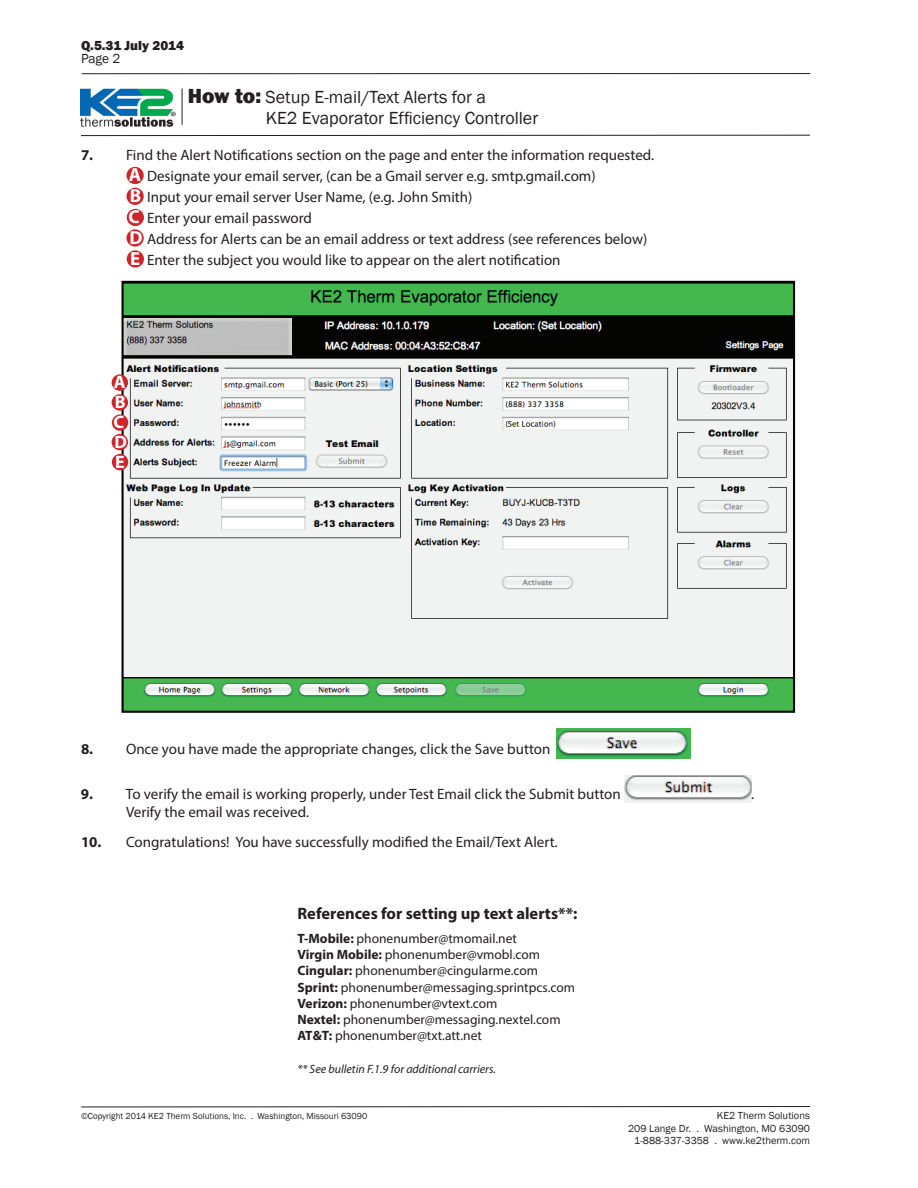
<style>
.page{position:relative;width:918px;height:1188px;background:#fff}
.page>*{position:absolute;margin:0;border:0;box-sizing:border-box;transform-origin:0 0}
.t1{font:700 18.9px "Myriad Pro";color:#fff}
.t2{font:18px/21px "Franklin Gothic";color:#231f20}
.t3{font:700 18px "Myriad Pro";color:#fff}
.t4{font:700 16.5px "Myriad Pro";color:#231f20}
.t5{font:15px/21px "Myriad Pro";color:#231f20}
.t6{font:13.5px/16.2px "Myriad Pro";color:#231f20}
.t7{font:800 13.5px "Franklin Gothic";color:#231f20}
.t8{font:13.5px "Franklin Gothic";color:#231f20}
.t9{font:italic 12px "Myriad Pro";color:#231f20}
.t10{font:10.5px/12.6px "Franklin Gothic";color:#231f20;text-align:right}
.t11{font:9px "Franklin Gothic";color:#231f20}
.s1{font-weight:800;font-size:21px}
.s2{font-weight:700}
</style>
<div class="page">
<hr style="left:81px;top:1106px;width:729px;height:1px;background:#231f20">
<hr style="left:82px;top:73px;width:728px;height:1px;background:#231f20">
<hr style="left:81px;top:135px;width:729px;height:1px;background:#231f20">
<hr style="left:182px;top:88px;width:1px;height:37px;background:#231f20">
<img style="left:81px;top:88px;width:94px;height:39px">
<img style="left:557px;top:728px;width:133px;height:30px">
<img style="left:624px;top:775px;width:127px;height:28px">
<img style="left:119px;top:280px;width:677px;height:433px">
<div style="left:112px;top:374px;width:16px;height:17px;background:#d1232a;border-radius:50%"></div>
<div style="left:112px;top:454px;width:16px;height:16px;background:#d1232a;border-radius:50%"></div>
<div style="left:112px;top:434px;width:16px;height:16px;background:#d1232a;border-radius:50%"></div>
<div style="left:112px;top:414px;width:16px;height:17px;background:#d1232a;border-radius:50%"></div>
<div style="left:112px;top:394px;width:16px;height:17px;background:#d1232a;border-radius:50%"></div>
<div style="left:126px;top:167px;width:18px;height:17px;background:#d1232a;border-radius:50%"></div>
<div style="left:127px;top:250px;width:17px;height:18px;background:#d1232a;border-radius:50%"></div>
<div style="left:126px;top:229px;width:18px;height:18px;background:#d1232a;border-radius:50%"></div>
<div style="left:127px;top:209px;width:17px;height:17px;background:#d1232a;border-radius:50%"></div>
<div style="left:126px;top:188px;width:18px;height:17px;background:#d1232a;border-radius:50%"></div>
<p class="t7" style="left:81px;top:37px;width:104px">Q.5.31 July 2014</p>
<p class="t8" style="left:81px;top:51px;width:41px">Page 2</p>
<p class="t2" style="left:266px;top:87px;width:274px;text-indent:-78px"><span class="s1">How to:</span> Setup E-mail/Text Alerts for a<br>KE2 Evaporator Efficiency Controller</p>
<p class="t5" style="left:147px;top:144px;width:509px;text-indent:-66px"><span class="s2">7.</span> Find the Alert Notifications section on the page and enter the information requested.<br>Designate your email server, (can be a Gmail server e.g. smtp.gmail.com)<br>Input your email server User Name, (e.g. John Smith)<br>Enter your email password<br>Address for Alerts can be an email address or text address (see references below)<br>Enter the subject you would like to appear on the alert notification</p>
<p class="t1" style="left:129px;top:162px;width:14px">A</p>
<p class="t1" style="left:130px;top:183px;width:13px">B</p>
<p class="t1" style="left:128px;top:205px;width:13px">C</p>
<p class="t1" style="left:130px;top:226px;width:15px">D</p>
<p class="t1" style="left:130px;top:247px;width:12px">E</p>
<p class="t3" style="left:114px;top:370px;width:13px">A</p>
<p class="t3" style="left:115px;top:390px;width:12px">B</p>
<p class="t3" style="left:113px;top:411px;width:12px">C</p>
<p class="t3" style="left:115px;top:430px;width:14px">D</p>
<p class="t3" style="left:115px;top:450px;width:11px">E</p>
<p class="t5" style="left:81px;top:738px;width:471px"><span class="s2">8.</span> Once you have made the appropriate changes, click the Save button</p>
<p class="t5" style="left:81px;top:783px;width:541px"><span class="s2">9.</span> To verify the email is working properly, under Test Email click the Submit button</p>
<p class="t5" style="left:751px;top:783px;width:5px">.</p>
<p class="t5" style="left:126px;top:801px;width:185px">Verify the email was received.</p>
<p class="t5" style="left:81px;top:831px;width:478px"><span class="s2">10.</span> Congratulations! You have successfully modified the Email/Text Alert.</p>
<p class="t4" style="left:298px;top:903px;width:281px">References for setting up text alerts**:</p>
<p class="t6" style="left:298px;top:930px;width:279px"><span class="s2">T-Mobile:</span> phonenumber@tmomail.net<br><span class="s2">Virgin Mobile:</span> phonenumber@vmobl.com <span class="s2">Cingular:</span> phonenumber@cingularme.com <span class="s2">Sprint:</span> phonenumber@messaging.sprintpcs.com <span class="s2">Verizon:</span> phonenumber@vtext.com<br><span class="s2">Nextel:</span> phonenumber@messaging.nextel.com <span class="s2">AT&amp;T:</span> phonenumber@txt.att.net</p>
<p class="t9" style="left:298px;top:1061px;width:200px">** See bulletin F.1.9 for additional carriers.</p>
<p class="t11" style="left:81px;top:1110px;width:288px">©Copyright 2014 KE2 Therm Solutions, Inc. . Washington, Missouri 63090</p>
<p class="t10" style="left:628px;top:1110px;width:183px">KE2 Therm Solutions<br>209 Lange Dr. . Washington, MO 63090<br>1-888-337-3358 . www.ke2therm.com</p>
</div>
